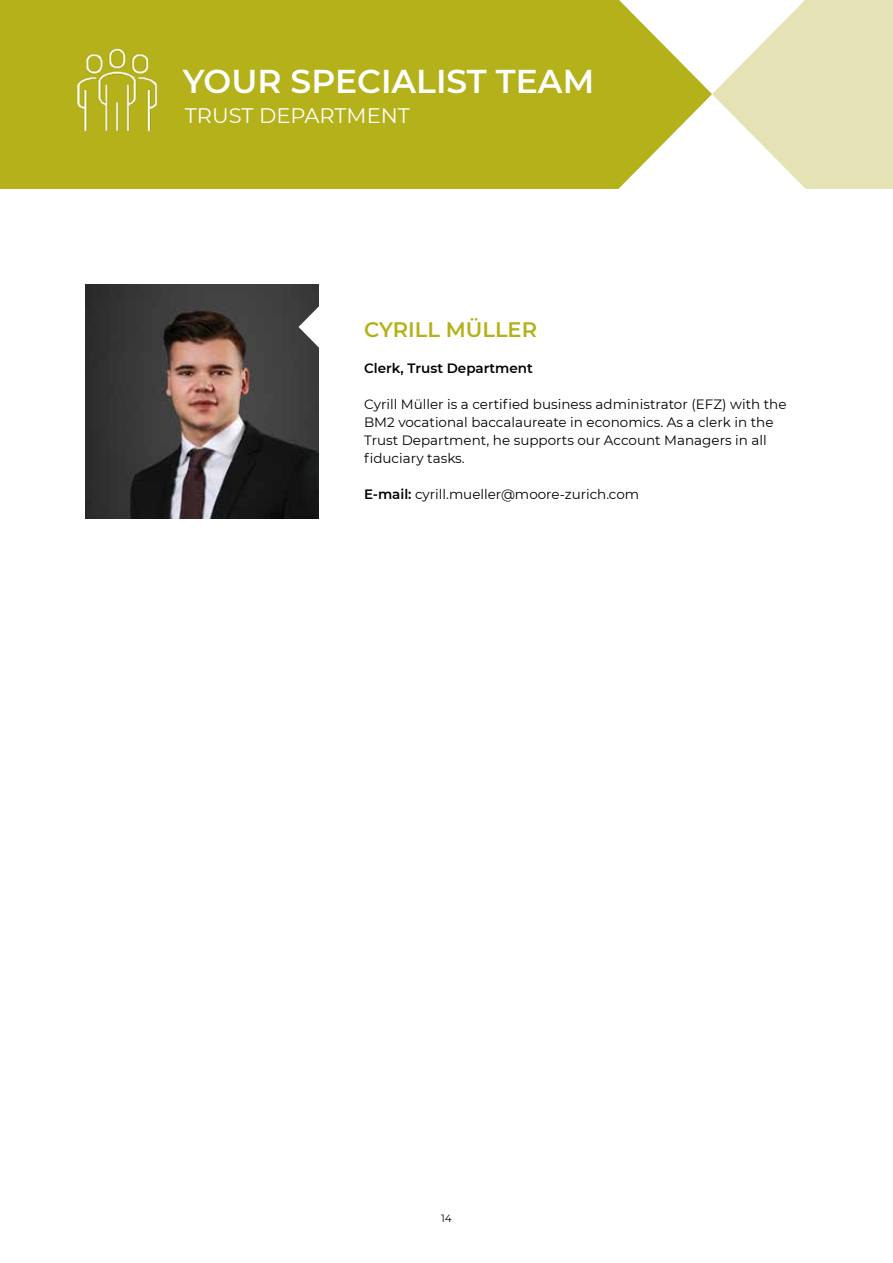
<style>
.page{position:relative;width:893px;height:1263px;background:#fff}
.page>*{position:absolute;margin:0;border:0;box-sizing:border-box;transform-origin:0 0}
.t1{font:600 33px "Montserrat";color:#fff}
.t2{font:21px "Montserrat";color:#fff}
.t3{font:600 21px "Montserrat";color:#b4b11a}
.t4{font:13.5px/18px "Montserrat";color:#000}
.t5{font:600 13.5px "Montserrat";color:#000}
.t6{font:10.5px "Montserrat";color:#000}
.s1{font-weight:600}
</style>
<div class="page">
<div style="left:0;top:0;width:712px;height:189px;background:#b4b11a"></div>
<svg style="left:712px;top:0;width:181px;height:189px"></svg>
<img style="left:61px;top:34px;width:112px;height:113px">
<img style="left:85px;top:284px;width:234px;height:234px">
<svg style="left:298px;top:305px;width:21px;height:43px"></svg>
<h1 class="t1" style="left:183px;top:58px;width:413px">YOUR SPECIALIST TEAM</h1>
<h2 class="t2" style="left:185px;top:101px;width:226px">TRUST DEPARTMENT</h2>
<h2 class="t3" style="left:364px;top:315px;width:174px">CYRILL MÜLLER</h2>
<p class="t5" style="left:364px;top:359px;width:170px">Clerk, Trust Department</p>
<p class="t4" style="left:364px;top:395px;width:424px">Cyrill Müller is a certified business administrator (EFZ) with the BM2 vocational baccalaureate in economics. As a clerk in the Trust Department, he supports our Account Managers in all fiduciary tasks.</p>
<p class="t4" style="left:364px;top:485px;width:277px"><span class="s1">E-mail:</span> cyrill.mueller@moore-zurich.com</p>
<p class="t6" style="left:441px;top:1211px;width:12px">14</p>
</div>
